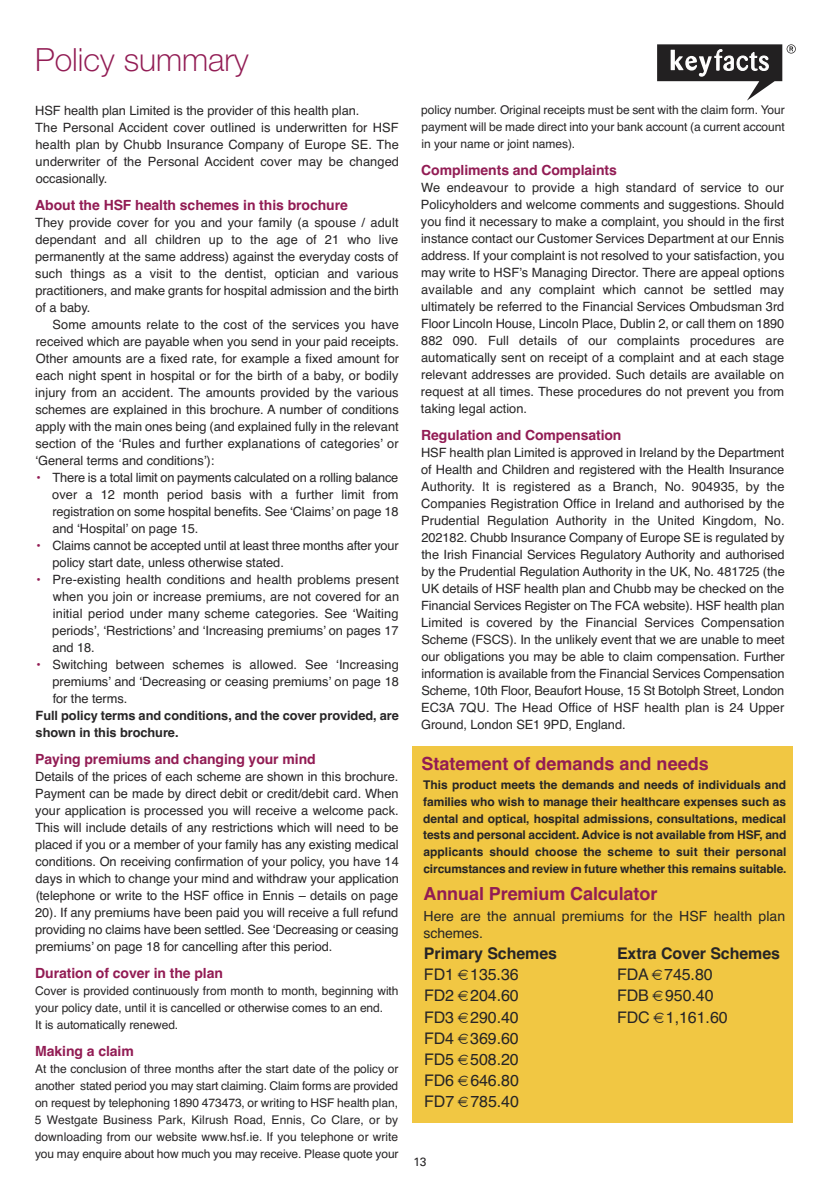
<style>
.page{position:relative;width:840px;height:1191px;background:#fff}
.page>*{position:absolute;margin:0;border:0;box-sizing:border-box;transform-origin:0 0}
.t1{font:32px "Helvetica Orange Thinish";color:#921c54}
.t2{font:700 18px "Helvetica";color:#921c54}
.t3{font:16px/21.2px "Helvetica";letter-spacing:-.005em;color:#272526;text-align:justify}
.t4{font:700 16px "Helvetica";letter-spacing:-.005em;color:#272526}
.t5{font:700 14px "Helvetica";letter-spacing:-.005em;color:#921c54}
.t6{font:14px/16.8px "Helvetica";letter-spacing:.005em;color:#272526}
.t7{font:12.8px/17px "Helvetica";letter-spacing:-.005em;color:#272526;text-align:justify}
.t8{font:700 12.8px/17px "Helvetica";letter-spacing:-.005em;color:#272526}
.t9{font:12px/17px "Helvetica";letter-spacing:-.005em;color:#272526;text-align:justify}
.t10{font:700 12px/16.8px "Helvetica";letter-spacing:-.015em;color:#272526;text-align:justify}
.t11{font:12px "Univers";color:#272526}
.s1{color:#921c54}
</style>
<div class="page">
<svg style="left:657px;top:44px;width:138px;height:57px"></svg>
<div style="left:412px;top:746px;width:379px;height:377px;background:#f1c743"></div>
<h1 class="t1" style="left:35px;top:49px;width:215px">Policy summary</h1>
<p class="t7" style="left:35px;top:102px;width:365px;text-align:left">HSF health plan Limited is the provider of this health plan.<br>The Personal Accident cover outlined is underwritten for HSF health plan by Chubb Insurance Company of Europe SE. The underwriter of the Personal Accident cover may be changed occasionally.</p>
<p class="t5" style="left:35px;top:197px;width:314px">About the HSF health schemes in this brochure</p>
<p class="t7" style="left:35px;top:214px;width:365px">They provide cover for you and your family (a spouse / adult dependant and all children up to the age of 21 who live permanently at the same address) against the everyday costs of such things as a visit to the dentist, optician and various practitioners, and make grants for hospital admission and the birth of a baby.</p>
<p class="t7" style="left:35px;top:316px;width:365px;text-indent:17px">Some amounts relate to the cost of the services you have received which are payable when you send in your paid receipts.<br>Other amounts are a fixed rate, for example a fixed amount for each night spent in hospital or for the birth of a baby, or bodily injury from an accident. The amounts provided by the various schemes are explained in this brochure. A number of conditions apply with the main ones being (and explained fully in the relevant section of the ‘Rules and further explanations of categories’ or ‘General terms and conditions’):</p>
<p class="t7" style="left:52px;top:469px;width:347px;text-indent:-17px"><span class="s1">•</span> There is a total limit on payments calculated on a rolling balance over a 12 month period basis with a further limit from registration on some hospital benefits. See ‘Claims’ on page 18 and ‘Hospital’ on page 15.</p>
<p class="t7" style="left:53px;top:537px;width:347px;text-indent:-17px"><span class="s1">•</span> Claims cannot be accepted until at least three months after your policy start date, unless otherwise stated.</p>
<p class="t7" style="left:52px;top:571px;width:348px;text-indent:-17px"><span class="s1">•</span> Pre-existing health conditions and health problems present when you join or increase premiums, are not covered for an initial period under many scheme categories. See ‘Waiting periods’, ‘Restrictions’ and ‘Increasing premiums’ on pages 17 and 18.</p>
<p class="t7" style="left:53px;top:656px;width:347px;text-indent:-17px"><span class="s1">•</span> Switching between schemes is allowed. See ‘Increasing premiums’ and ‘Decreasing or ceasing premiums’ on page 18 for the terms.</p>
<p class="t8" style="left:36px;top:707px;width:364px">Full policy terms and conditions, and the cover provided, are shown in this brochure.</p>
<p class="t5" style="left:35px;top:751px;width:282px">Paying premiums and changing your mind</p>
<p class="t7" style="left:35px;top:768px;width:365px">Details of the prices of each scheme are shown in this brochure.<br>Payment can be made by direct debit or credit/debit card. When your application is processed you will receive a welcome pack.<br>This will include details of any restrictions which will need to be placed if you or a member of your family has any existing medical conditions. On receiving confirmation of your policy, you have 14 days in which to change your mind and withdraw your application (telephone or write to the HSF office in Ennis – details on page 20). If any premiums have been paid you will receive a full refund providing no claims have been settled. See ‘Decreasing or ceasing premiums’ on page 18 for cancelling after this period.</p>
<p class="t5" style="left:35px;top:965px;width:189px">Duration of cover in the plan</p>
<p class="t9" style="left:35px;top:982px;width:364px;text-align:left">Cover is provided continuously from month to month, beginning with your policy date, until it is cancelled or otherwise comes to an end.<br>It is automatically renewed.</p>
<p class="t5" style="left:35px;top:1043px;width:100px">Making a claim</p>
<p class="t9" style="left:35px;top:1060px;width:365px">At the conclusion of three months after the start date of the policy or another stated period you may start claiming. Claim forms are provided on request by telephoning 1890 473473, or writing to HSF health plan, 5 Westgate Business Park, Kilrush Road, Ennis, Co Clare, or by downloading from our website www.hsf.ie. If you telephone or write you may enquire about how much you may receive. Please quote your</p>
<p class="t9" style="left:421px;top:101px;width:365px">policy number. Original receipts must be sent with the claim form. Your payment will be made direct into your bank account (a current account in your name or joint names).</p>
<p class="t5" style="left:421px;top:162px;width:197px">Compliments and Complaints</p>
<p class="t7" style="left:420px;top:179px;width:365px">We endeavour to provide a high standard of service to our Policyholders and welcome comments and suggestions. Should you find it necessary to make a complaint, you should in the first instance contact our Customer Services Department at our Ennis address. If your complaint is not resolved to your satisfaction, you may write to HSF’s Managing Director. There are appeal options available and any complaint which cannot be settled may ultimately be referred to the Financial Services Ombudsman 3rd Floor Lincoln House, Lincoln Place, Dublin 2, or call them on 1890<br>882 090. Full details of our complaints procedures are automatically sent on receipt of a complaint and at each stage relevant addresses are provided. Such details are available on request at all times. These procedures do not prevent you from taking legal action.</p>
<p class="t5" style="left:421px;top:427px;width:202px">Regulation and Compensation</p>
<p class="t7" style="left:421px;top:444px;width:365px">HSF health plan Limited is approved in Ireland by the Department of Health and Children and registered with the Health Insurance Authority. It is registered as a Branch, No. 904935, by the Companies Registration Office in Ireland and authorised by the Prudential Regulation Authority in the United Kingdom, No.<br>202182. Chubb Insurance Company of Europe SE is regulated by the Irish Financial Services Regulatory Authority and authorised by the Prudential Regulation Authority in the UK, No. 481725 (the UK details of HSF health plan and Chubb may be checked on the Financial Services Register on The FCA website). HSF health plan Limited is covered by the Financial Services Compensation Scheme (FSCS). In the unlikely event that we are unable to meet our obligations you may be able to claim compensation. Further information is available from the Financial Services Compensation Scheme, 10th Floor, Beaufort House, 15 St Botolph Street, London EC3A 7QU. The Head Office of HSF health plan is 24 Upper Ground, London SE1 9PD, England.</p>
<h2 class="t2" style="left:421px;top:753px;width:289px">Statement of demands and needs</h2>
<p class="t10" style="left:423px;top:777px;width:364px">This product meets the demands and needs of individuals and families who wish to manage their healthcare expenses such as dental and optical, hospital admissions, consultations, medical tests and personal accident. Advice is not available from HSF, and applicants should choose the scheme to suit their personal circumstances and review in future whether this remains suitable.</p>
<h2 class="t2" style="left:423px;top:883px;width:235px">Annual Premium Calculator</h2>
<p class="t6" style="left:423px;top:908px;width:363px">Here are the annual premiums for the HSF health plan schemes.</p>
<p class="t4" style="left:423px;top:944px;width:135px">Primary Schemes</p>
<p class="t3" style="left:424px;top:964px;width:96px">FD1 €135.36<br>FD2 €204.60<br>FD3 €290.40<br>FD4 €369.60<br>FD5 €508.20<br>FD6 €646.80<br>FD7 €785.40</p>
<p class="t4" style="left:616px;top:944px;width:164px">Extra Cover Schemes</p>
<p class="t3" style="left:616px;top:964px;width:112px;text-align:left">FDA €745.80<br>FDB €950.40<br>FDC €1,161.60</p>
<p class="t11" style="left:413px;top:1157px;width:15px">13</p>
</div>
